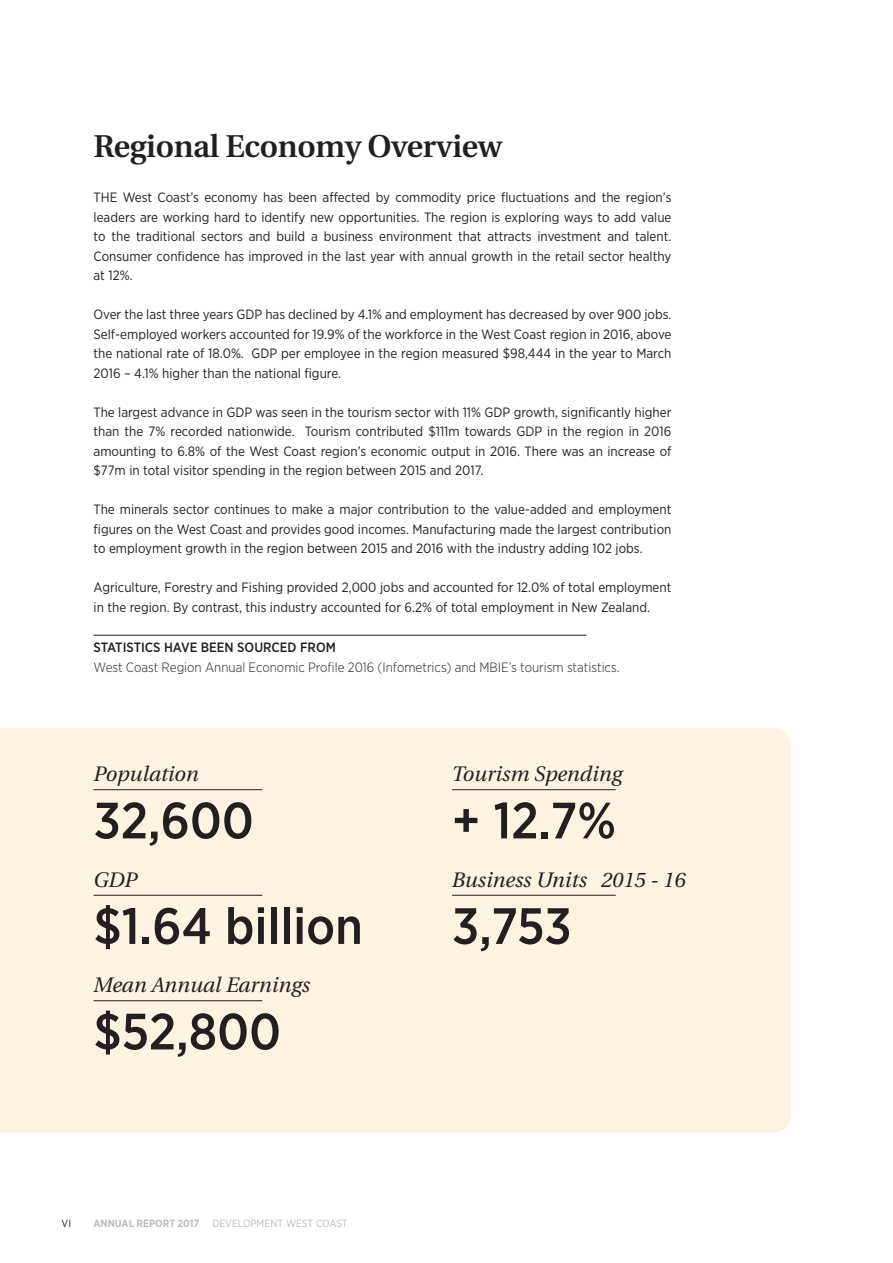
<style>
.page{position:relative;width:893px;height:1263px;background:#fff}
.page>*{position:absolute;margin:0;border:0;box-sizing:border-box;transform-origin:0 0}
.t1{font:500 51px "Gotham Narrow";color:#231f20}
.t2{font:600 31.5px "Utopia";letter-spacing:-.01em;color:#231f20}
.t3{font:italic 21px "Utopia";color:#231f20}
.t4{font:13.5px/19.5px "Gotham Narrow";color:#231f20;text-align:justify}
.t5{font:300 13.5px "Gotham Narrow";color:#231f20}
.t6{font:500 13.5px "Gotham Narrow";color:#231f20}
.t7{font:10.5px "Gotham Narrow";color:#bcbdc0}
.t8{font:10.5px "Gotham Narrow";color:#231f20}
.s1{font-weight:700}
</style>
<div class="page">
<div style="left:0;top:728px;width:791px;height:404px;background:#fef2e3"></div>
<hr style="left:94px;top:635px;width:492px;height:1px;background:#231f20">
<hr style="left:94px;top:789px;width:168px;height:1px;background:#231f20">
<hr style="left:94px;top:895px;width:168px;height:1px;background:#231f20">
<hr style="left:94px;top:1000px;width:168px;height:1px;background:#231f20">
<hr style="left:452px;top:789px;width:164px;height:1px;background:#231f20">
<hr style="left:452px;top:895px;width:164px;height:1px;background:#231f20">
<h2 class="t2" style="left:94px;top:129px;width:410px">Regional Economy Overview</h2>
<p class="t4" style="left:94px;top:187px;width:579px">THE West Coast’s economy has been affected by commodity price fluctuations and the region’s leaders are working hard to identify new opportunities. The region is exploring ways to add value to the traditional sectors and build a business environment that attracts investment and talent.<br>Consumer confidence has improved in the last year with annual growth in the retail sector healthy at 12%.</p>
<p class="t4" style="left:94px;top:304px;width:579px">Over the last three years GDP has declined by 4.1% and employment has decreased by over 900 jobs.<br>Self-employed workers accounted for 19.9% of the workforce in the West Coast region in 2016, above the national rate of 18.0%. GDP per employee in the region measured $98,444 in the year to March 2016 – 4.1% higher than the national figure.</p>
<p class="t4" style="left:94px;top:402px;width:579px">The largest advance in GDP was seen in the tourism sector with 11% GDP growth, significantly higher than the 7% recorded nationwide. Tourism contributed $111m towards GDP in the region in 2016 amounting to 6.8% of the West Coast region’s economic output in 2016. There was an increase of $77m in total visitor spending in the region between 2015 and 2017.</p>
<p class="t4" style="left:94px;top:499px;width:579px">The minerals sector continues to make a major contribution to the value-added and employment figures on the West Coast and provides good incomes. Manufacturing made the largest contribution to employment growth in the region between 2015 and 2016 with the industry adding 102 jobs.</p>
<p class="t4" style="left:94px;top:577px;width:579px">Agriculture, Forestry and Fishing provided 2,000 jobs and accounted for 12.0% of total employment in the region. By contrast, this industry accounted for 6.2% of total employment in New Zealand.</p>
<p class="t6" style="left:94px;top:639px;width:244px">STATISTICS HAVE BEEN SOURCED FROM</p>
<p class="t5" style="left:94px;top:659px;width:527px">West Coast Region Annual Economic Profile 2016 (Infometrics) and MBIE’s tourism statistics.</p>
<h3 class="t3" style="left:94px;top:763px;width:107px">Population</h3>
<h1 class="t1" style="left:94px;top:788px;width:162px">32,600</h1>
<h3 class="t3" style="left:94px;top:868px;width:45px">GDP</h3>
<h1 class="t1" style="left:94px;top:894px;width:271px">$1.64 billion</h1>
<h3 class="t3" style="left:94px;top:974px;width:218px">Mean Annual Earnings</h3>
<h1 class="t1" style="left:94px;top:999px;width:189px">$52,800</h1>
<p class="t8" style="left:62px;top:1216px;width:11px">vi</p>
<p class="t7" style="left:94px;top:1216px;width:256px"><span class="s1">ANNUAL REPORT 2017</span> DEVELOPMENT WEST COAST</p>
<h3 class="t3" style="left:452px;top:763px;width:172px">Tourism Spending</h3>
<h1 class="t1" style="left:452px;top:788px;width:166px">+ 12.7%</h1>
<h3 class="t3" style="left:452px;top:868px;width:235px">Business Units 2015 - 16</h3>
<h1 class="t1" style="left:452px;top:894px;width:121px">3,753</h1>
</div>
